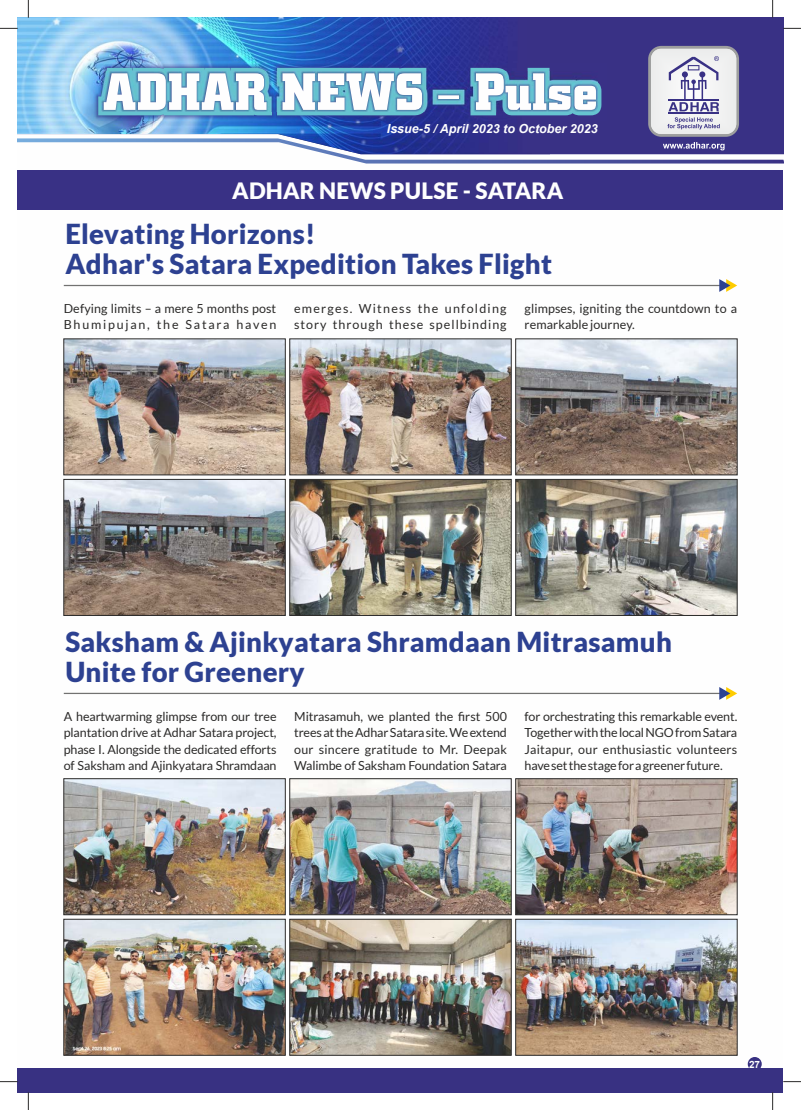
<style>
.page{position:relative;width:801px;height:1110px;background:#fff}
.page>*{position:absolute;margin:0;border:0;box-sizing:border-box;transform-origin:0 0}
.t1{font:900 27.5px/29.8px "Lato";letter-spacing:.01em;color:#2d4191}
.t2{font:900 22.5px "Lato";letter-spacing:.01em;color:#fefefe}
.t3{font:12.5px/16.5px "Lato";letter-spacing:.01em;color:#2b2a29;text-align:justify}
.t4{font:12.5px/16.5px "Lato";letter-spacing:.08em;color:#2b2a29}
.t5{font:italic 700 12.5px "Arial";color:#fefefe}
.t6{font:700 10px "Arial";color:#fefefe}
</style>
<div class="page">
<div style="left:17px;top:18px;width:766px;height:120px;background:#393185"></div>
<img style="left:18px;top:18px;width:531px;height:120px">
<img style="left:93px;top:63px;width:513px;height:57px">
<svg style="left:98px;top:68px;width:503px;height:47px"></svg>
<svg style="left:648px;top:46px;width:91px;height:91px"></svg>
<div style="left:651px;top:49px;width:85px;height:85px;background:#eeefef;border-radius:10px"></div>
<svg style="left:17px;top:138px;width:766px;height:25px"></svg>
<svg style="left:668px;top:56px;width:51px;height:55px"></svg>
<hr style="left:668px;top:99px;width:51px;height:2px;background:#393185">
<hr style="left:668px;top:112px;width:51px;height:2px;background:#393185">
<svg style="left:667px;top:117px;width:53px;height:12px"></svg>
<div style="left:17px;top:1067px;width:766px;height:24px;background:#383182"></div>
<svg style="left:28px;top:0;width:1px;height:18px"></svg>
<svg style="left:28px;top:1091px;width:1px;height:18px"></svg>
<svg style="left:0;top:28px;width:18px;height:1px"></svg>
<svg style="left:783px;top:28px;width:18px;height:1px"></svg>
<svg style="left:772px;top:0;width:1px;height:18px"></svg>
<svg style="left:772px;top:1091px;width:1px;height:18px"></svg>
<hr style="left:64px;top:285px;width:669px;height:1px;background:#727271">
<svg style="left:719px;top:279px;width:18px;height:13px"></svg>
<div style="left:18px;top:171px;width:765px;height:39px;background:#393185"></div>
<div style="left:748px;top:1056px;width:14px;height:14px;background:#383182;border-radius:7px"></div>
<hr style="left:64px;top:692px;width:669px;height:1px;background:#727271">
<svg style="left:719px;top:687px;width:18px;height:12px"></svg>
<img style="left:63px;top:338px;width:675px;height:278px">
<img style="left:63px;top:778px;width:675px;height:277px">
<p class="t5" style="left:387px;top:124px;width:212px">Issue-5 / April 2023 to October 2023</p>
<h2 class="t2" style="left:232px;top:180px;width:333px">ADHAR NEWS PULSE - SATARA</h2>
<h1 class="t1" style="left:65px;top:221px;width:488px">Elevating Horizons!<br>Adhar's Satara Expedition Takes Flight</h1>
<p class="t3" style="left:64px;top:300px;width:214px">Defying limits – a mere 5 months post<br>Bhumipujan, the Satara haven</p>
<p class="t4" style="left:294px;top:300px;width:214px">emerges. Witness the unfolding story through these spellbinding</p>
<p class="t3" style="left:524px;top:300px;width:214px">glimpses, igniting the countdown to a remarkable journey.</p>
<h1 class="t1" style="left:65px;top:628px;width:608px">Saksham &amp; Ajinkyatara Shramdaan Mitrasamuh<br>Unite for Greenery</h1>
<p class="t3" style="left:64px;top:708px;width:214px">A heartwarming glimpse from our tree plantation drive at Adhar Satara project, phase I. Alongside the dedicated efforts of Saksham and Ajinkyatara Shramdaan</p>
<p class="t3" style="left:294px;top:708px;width:214px">Mitrasamuh, we planted the first 500 trees at the Adhar Satara site. We extend our sincere gratitude to Mr. Deepak Walimbe of Saksham Foundation Satara</p>
<p class="t3" style="left:524px;top:708px;width:214px">for orchestrating this remarkable event.<br>Together with the local NGO from Satara Jaitapur, our enthusiastic volunteers have set the stage for a greener future.</p>
<p class="t6" style="left:749px;top:1059px;width:13px">27</p>
</div>
